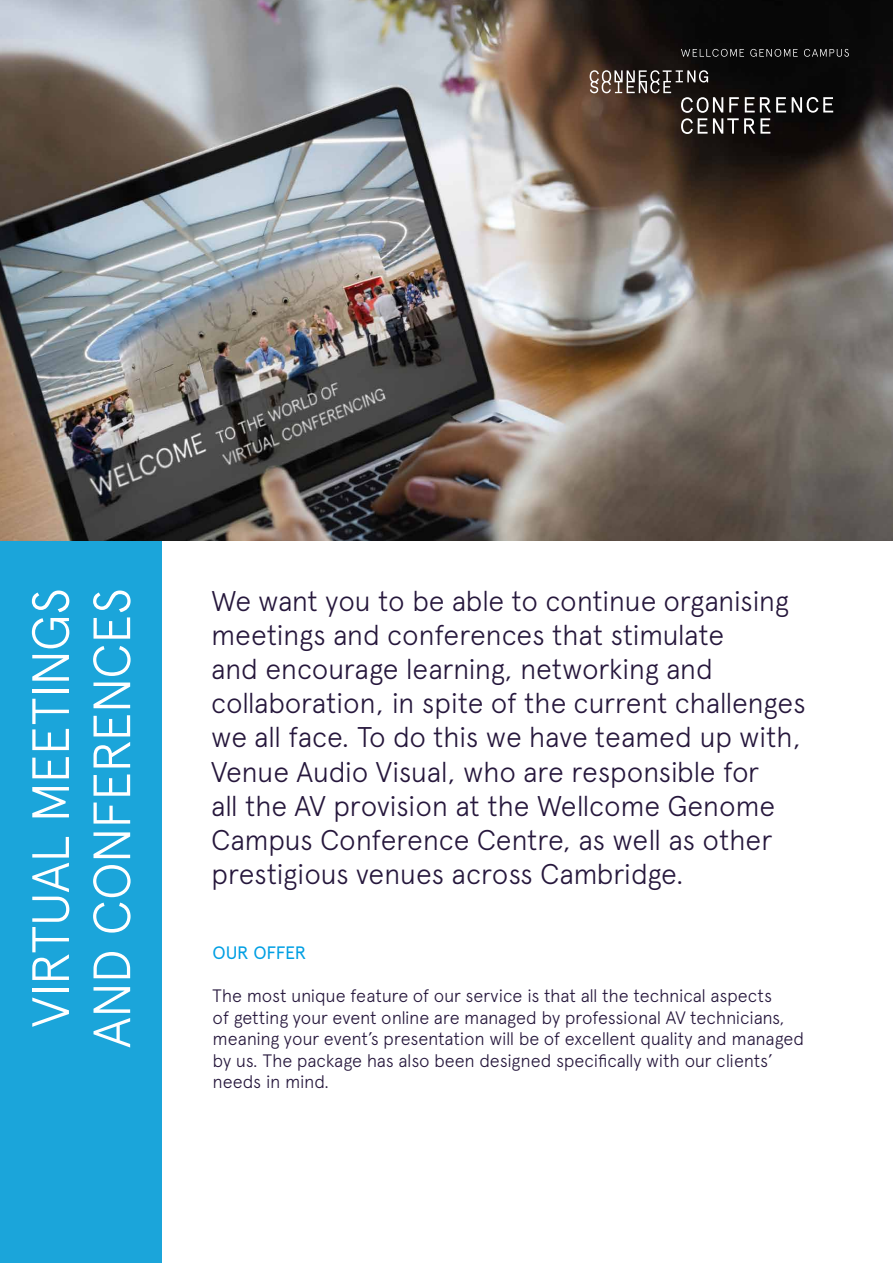
<style>
.page{position:relative;width:893px;height:1263px;background:#fff}
.page>*{position:absolute;margin:0;border:0;box-sizing:border-box;transform-origin:0 0}
.t1{font:300 52.35px/61.2px "Apercu";letter-spacing:-.03em;color:#fff;text-align:center}
.t2{font:300 28.5px/34.2px "Apercu";letter-spacing:-.015em;color:#26173c}
.t3{font:300 18px/21.6px "Apercu";letter-spacing:-.015em;color:#26173c}
.t4{font:18px "Apercu";letter-spacing:-.02em;color:#009fe3}
</style>
<div class="page">
<div style="left:0;top:512px;width:162px;height:751px;background:#1ba5da"></div>
<img style="left:0;top:0;width:893px;height:540px">
<svg style="left:681px;top:49px;width:168px;height:8px"></svg>
<svg style="left:590px;top:70px;width:196px;height:64px;background:#423833"></svg>
<svg style="left:792px;top:97px;width:41px;height:16px"></svg>
<h1 class="t1" style="left:19px;top:1048px;width:462px;rotate:-90deg">VIRTUAL MEETINGS<br>AND CONFERENCES</h1>
<p class="t2" style="left:211px;top:583px;width:596px">We want you to be able to continue organising meetings and conferences that stimulate<br>and encourage learning, networking and collaboration, in spite of the current challenges we all face. To do this we have teamed up with, Venue Audio Visual, who are responsible for<br>all the AV provision at the Wellcome Genome Campus Conference Centre, as well as other prestigious venues across Cambridge.</p>
<p class="t4" style="left:213px;top:942px;width:95px">OUR OFFER</p>
<p class="t3" style="left:213px;top:984px;width:593px">The most unique feature of our service is that all the technical aspects<br>of getting your event online are managed by professional AV technicians, meaning your event’s presentation will be of excellent quality and managed by us. The package has also been designed specifically with our clients’ needs in mind.</p>
</div>
